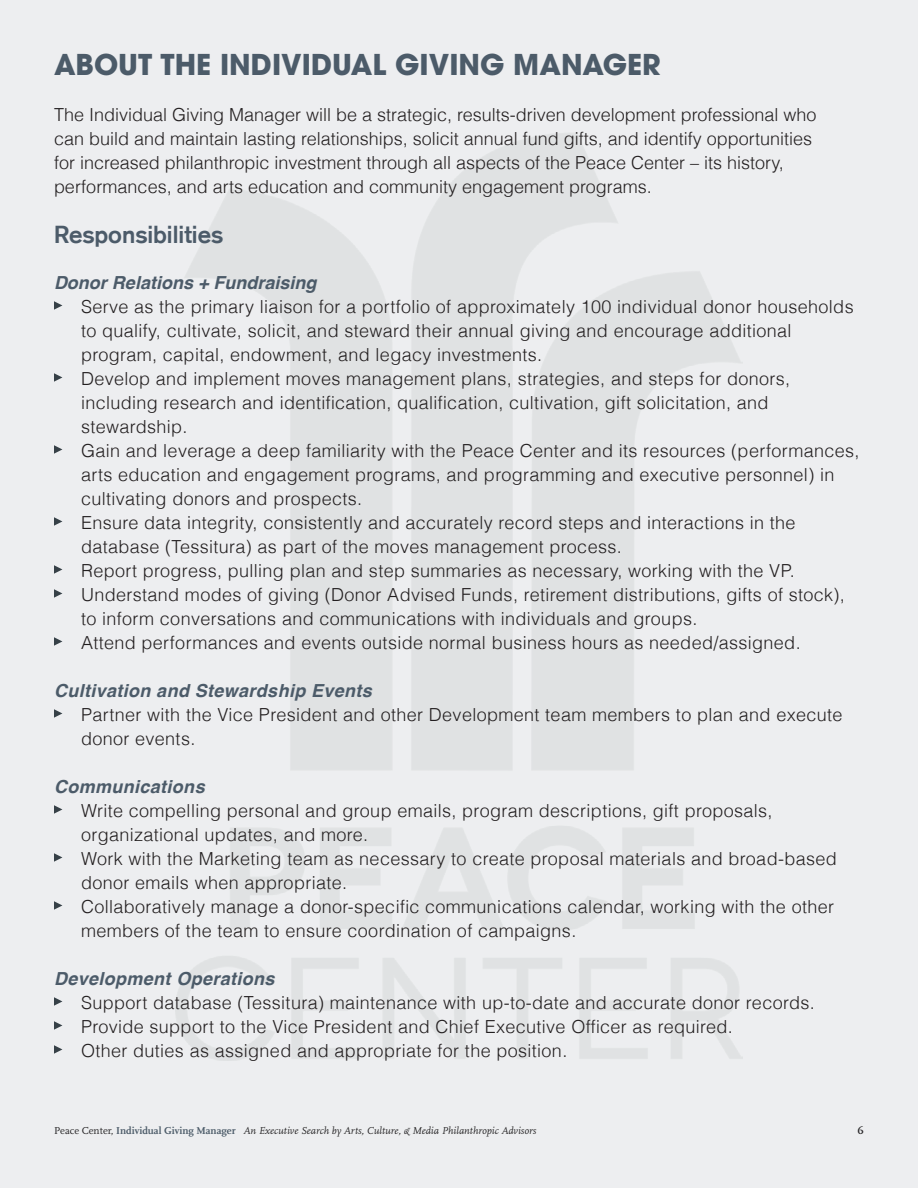
<style>
.page{position:relative;width:918px;height:1188px;background:#fff}
.page>*{position:absolute;margin:0;border:0;box-sizing:border-box;transform-origin:0 0}
.t1{font:700 28.5px "ITC Avant Garde Pro";color:#4c5b69}
.t2{font:700 24px "Akzidenz Grotesk";color:#4c5b69}
.t3{font:300 18px/24px "Helvetica";letter-spacing:.02em;color:#231f20}
.t4{font:300 18px/24px "Helvetica";color:#231f20}
.t5{font:italic 700 18px "Helvetica";letter-spacing:.02em;color:#4c5b69}
.t6{font:italic 700 18px "Helvetica";color:#4c5b69}
.t7{font:italic 10.5px "Scala Pro";color:#231f20}
.t8{font:700 10.5px "Scala Pro";color:#231f20}
.s1{font-style:normal}
.s2{font-weight:700;font-style:normal;color:#4c5b69}
</style>
<div class="page">
<div style="left:0;top:0;width:918px;height:1188px;background:linear-gradient(to right,#eaeced,#eaebed)"></div>
<svg style="left:54px;top:301px;width:8px;height:9px"></svg>
<svg style="left:54px;top:373px;width:8px;height:9px"></svg>
<svg style="left:54px;top:445px;width:8px;height:9px"></svg>
<svg style="left:54px;top:517px;width:8px;height:9px"></svg>
<svg style="left:54px;top:565px;width:8px;height:9px"></svg>
<svg style="left:54px;top:589px;width:8px;height:9px"></svg>
<svg style="left:54px;top:637px;width:8px;height:9px"></svg>
<svg style="left:54px;top:709px;width:8px;height:9px"></svg>
<svg style="left:54px;top:805px;width:8px;height:9px"></svg>
<svg style="left:54px;top:853px;width:8px;height:9px"></svg>
<svg style="left:54px;top:901px;width:8px;height:9px"></svg>
<svg style="left:54px;top:997px;width:8px;height:9px"></svg>
<svg style="left:54px;top:1021px;width:8px;height:9px"></svg>
<svg style="left:54px;top:1045px;width:8px;height:9px"></svg>
<p class="t1" style="left:54px;top:46px;width:608px">ABOUT THE INDIVIDUAL GIVING MANAGER</p>
<p class="t4" style="left:54px;top:101px;width:764px">The Individual Giving Manager will be a strategic, results-driven development professional who can build and maintain lasting relationships, solicit annual fund gifts, and identify opportunities for increased philanthropic investment through all aspects of the Peace Center – its history, performances, and arts education and community engagement programs.</p>
<p class="t2" style="left:54px;top:220px;width:171px">Responsibilities</p>
<p class="t6" style="left:54px;top:268px;width:264px">Donor Relations + Fundraising</p>
<p class="t3" style="left:81px;top:293px;width:774px">Serve as the primary liaison for a portfolio of approximately 100 individual donor households to qualify, cultivate, solicit, and steward their annual giving and encourage additional program, capital, endowment, and legacy investments.</p>
<p class="t3" style="left:81px;top:365px;width:711px">Develop and implement moves management plans, strategies, and steps for donors, including research and identification, qualification, cultivation, gift solicitation, and stewardship.</p>
<p class="t3" style="left:81px;top:437px;width:780px">Gain and leverage a deep familiarity with the Peace Center and its resources (performances, arts education and engagement programs, and programming and executive personnel) in cultivating donors and prospects.</p>
<p class="t3" style="left:81px;top:509px;width:716px">Ensure data integrity, consistently and accurately record steps and interactions in the database (Tessitura) as part of the moves management process.</p>
<p class="t3" style="left:81px;top:557px;width:715px">Report progress, pulling plan and step summaries as necessary, working with the VP.</p>
<p class="t3" style="left:81px;top:581px;width:765px">Understand modes of giving (Donor Advised Funds, retirement distributions, gifts of stock), to inform conversations and communications with individuals and groups.</p>
<p class="t3" style="left:81px;top:629px;width:721px">Attend performances and events outside normal business hours as needed/assigned.</p>
<p class="t5" style="left:54px;top:676px;width:319px">Cultivation and Stewardship Events</p>
<p class="t3" style="left:81px;top:701px;width:763px">Partner with the Vice President and other Development team members to plan and execute donor events.</p>
<p class="t5" style="left:54px;top:772px;width:152px">Communications</p>
<p class="t3" style="left:81px;top:797px;width:693px">Write compelling personal and group emails, program descriptions, gift proposals, organizational updates, and more.</p>
<p class="t3" style="left:81px;top:845px;width:757px">Work with the Marketing team as necessary to create proposal materials and broad-based donor emails when appropriate.</p>
<p class="t3" style="left:81px;top:893px;width:755px">Collaboratively manage a donor-specific communications calendar, working with the other members of the team to ensure coordination of campaigns.</p>
<p class="t5" style="left:54px;top:964px;width:222px">Development Operations</p>
<p class="t3" style="left:81px;top:989px;width:735px">Support database (Tessitura) maintenance with up-to-date and accurate donor records.</p>
<p class="t3" style="left:81px;top:1013px;width:653px">Provide support to the Vice President and Chief Executive Officer as required.</p>
<p class="t3" style="left:81px;top:1037px;width:488px">Other duties as assigned and appropriate for the position.</p>
<p class="t7" style="left:54px;top:1125px;width:484px"><span class="s1">Peace Center,</span> <span class="s2">Individual Giving Manager</span> An Executive Search by Arts, Culture, &amp; Media Philanthropic Advisors</p>
<p class="t8" style="left:858px;top:1125px;width:8px">6</p>
</div>
